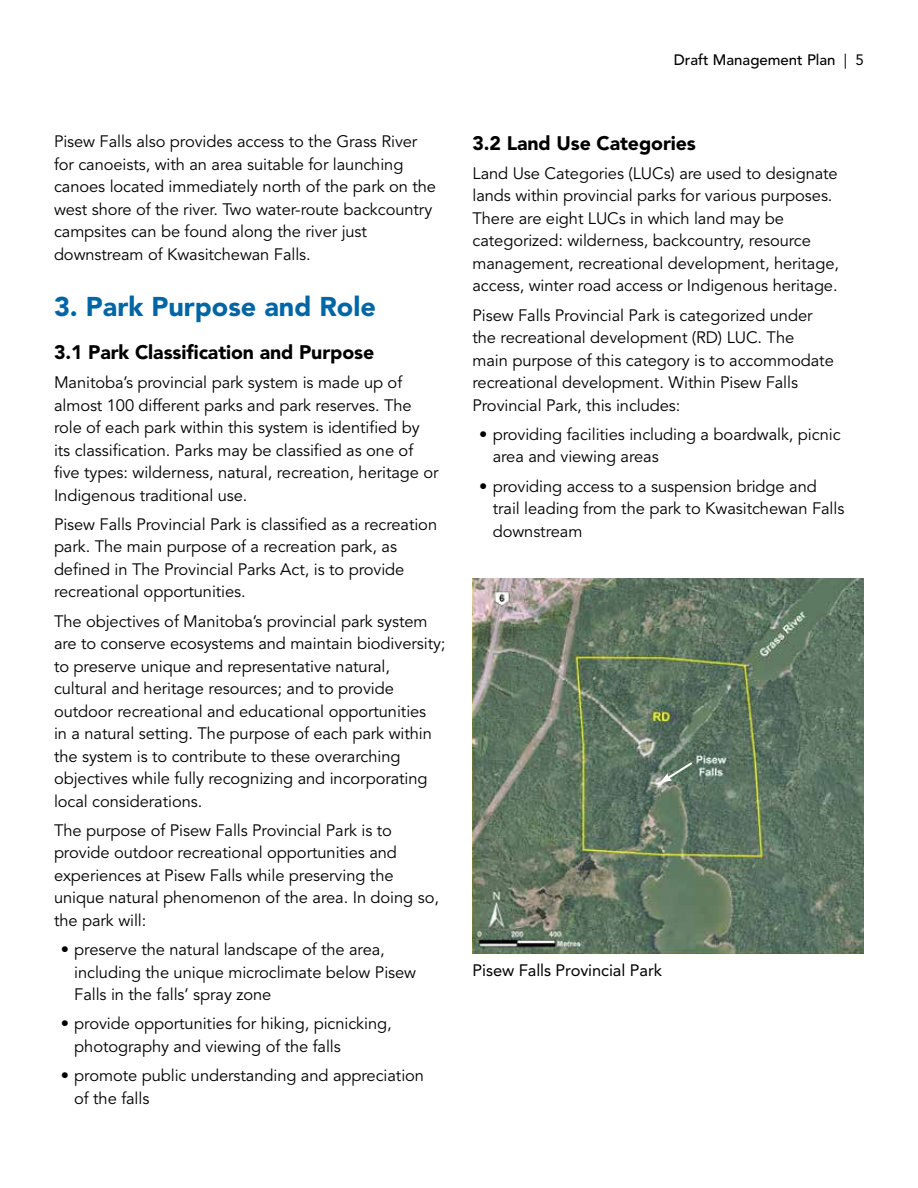
<style>
.page{position:relative;width:918px;height:1188px;background:#fff}
.page>*{position:absolute;margin:0;border:0;box-sizing:border-box;transform-origin:0 0}
.Subhead-Main{font:900 27px "Avenir LT Std";color:#0065a4}
.Subhead-body{font:900 19.5px "Avenir LT Std";letter-spacing:-.005em;color:#000}
.Body{font:16.5px/22.5px "Avenir LT Std";letter-spacing:-.005em;color:#000}
.Map_name{font:16.5px "Avenir LT Std";letter-spacing:-.005em;color:#000}
.t1{font:500 15px "Avenir LT Std";color:#000}
.s1{font-weight:400}
</style>
<div class="page">
<img style="left:472px;top:578px;width:392px;height:376px">
<svg style="left:660px;top:760px;width:34px;height:23px"></svg>
<p class="Body" style="left:54px;top:131px;width:384px">Pisew Falls also provides access to the Grass River for canoeists, with an area suitable for launching canoes located immediately north of the park on the west shore of the river. Two water-route backcountry campsites can be found along the river just downstream of Kwasitchewan Falls.</p>
<p class="Subhead-Main" style="left:54px;top:290px;width:323px">3. Park Purpose and Role</p>
<p class="Subhead-body" style="left:54px;top:340px;width:322px">3.1 Park Classification and Purpose</p>
<p class="Body" style="left:54px;top:372px;width:386px">Manitoba’s provincial park system is made up of almost 100 different parks and park reserves. The role of each park within this system is identified by its classification. Parks may be classified as one of five types: wilderness, natural, recreation, heritage or Indigenous traditional use.</p>
<p class="Body" style="left:54px;top:514px;width:385px">Pisew Falls Provincial Park is classified as a recreation park. The main purpose of a recreation park, as defined in The Provincial Parks Act, is to provide recreational opportunities.</p>
<p class="Body" style="left:54px;top:610px;width:393px">The objectives of Manitoba’s provincial park system are to conserve ecosystems and maintain biodiversity; to preserve unique and representative natural, cultural and heritage resources; and to provide outdoor recreational and educational opportunities<br>in a natural setting. The purpose of each park within the system is to contribute to these overarching objectives while fully recognizing and incorporating local considerations.</p>
<p class="Body" style="left:54px;top:820px;width:387px">The purpose of Pisew Falls Provincial Park is to provide outdoor recreational opportunities and experiences at Pisew Falls while preserving the unique natural phenomenon of the area. In doing so, the park will:</p>
<p class="Body" style="left:74px;top:939px;width:343px;text-indent:-14px">• preserve the natural landscape of the area, including the unique microclimate below Pisew<br>Falls in the falls’ spray zone</p>
<p class="Body" style="left:74px;top:1013px;width:319px;text-indent:-14px">• provide opportunities for hiking, picnicking, photography and viewing of the falls</p>
<p class="Body" style="left:74px;top:1065px;width:351px;text-indent:-14px">• promote public understanding and appreciation of the falls</p>
<p class="t1" style="left:674px;top:51px;width:192px">Draft Management Plan <span class="s1">| 5</span></p>
<p class="Subhead-body" style="left:472px;top:131px;width:225px">3.2 Land Use Categories</p>
<p class="Body" style="left:472px;top:163px;width:368px">Land Use Categories (LUCs) are used to designate lands within provincial parks for various purposes.<br>There are eight LUCs in which land may be categorized: wilderness, backcountry, resource management, recreational development, heritage, access, winter road access or Indigenous heritage.</p>
<p class="Body" style="left:472px;top:304px;width:363px">Pisew Falls Provincial Park is categorized under the recreational development (RD) LUC. The main purpose of this category is to accommodate recreational development. Within Pisew Falls Provincial Park, this includes:</p>
<p class="Body" style="left:493px;top:424px;width:349px;text-indent:-14px">• providing facilities including a boardwalk, picnic area and viewing areas</p>
<p class="Body" style="left:493px;top:475px;width:353px;text-indent:-14px">• providing access to a suspension bridge and trail leading from the park to Kwasitchewan Falls downstream</p>
<p class="Map_name" style="left:472px;top:961px;width:191px">Pisew Falls Provincial Park</p>
</div>
